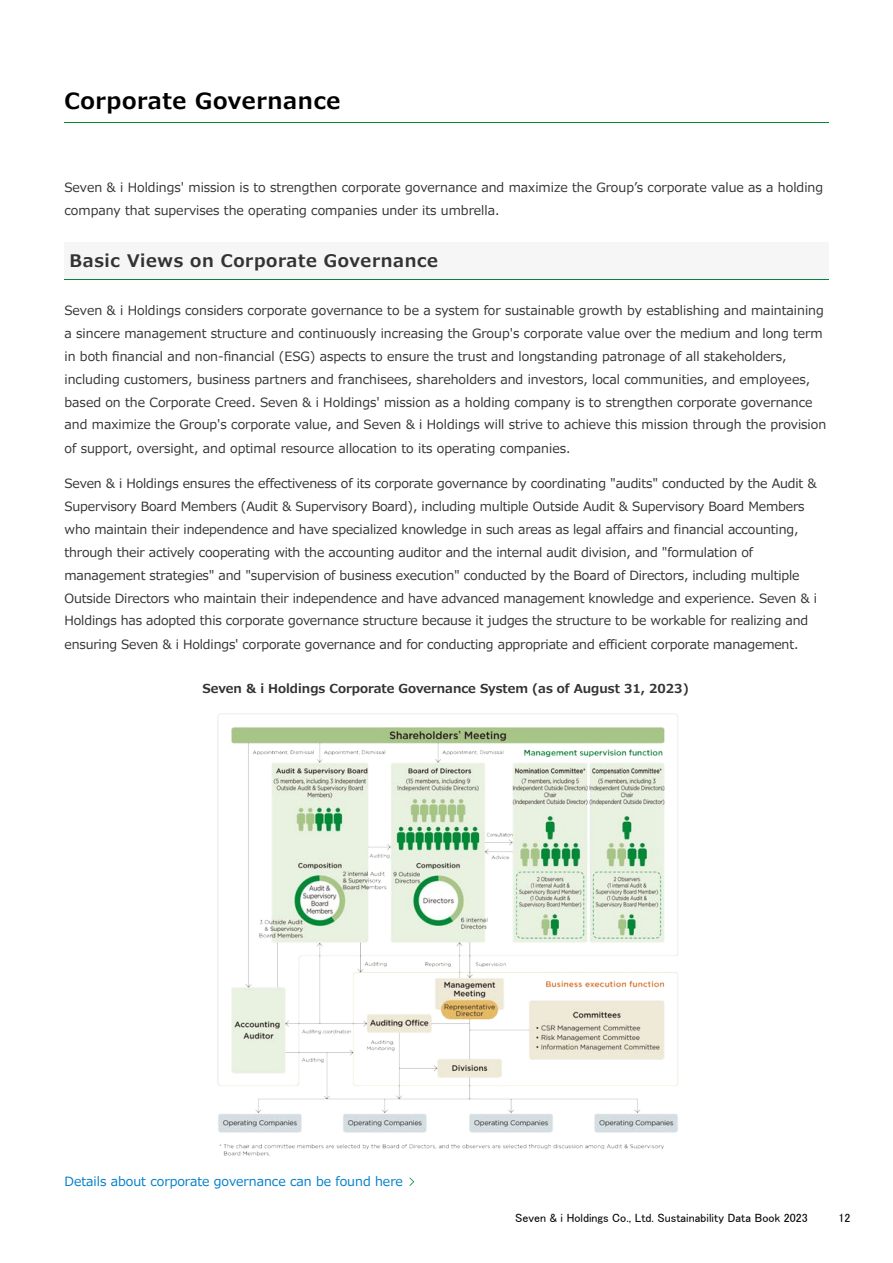
<style>
.page{position:relative;width:893px;height:1263px;background:#fff}
.page>*{position:absolute;margin:0;border:0;box-sizing:border-box;transform-origin:0 0}
.t1{font:700 22.2px "Meiryo";letter-spacing:.03em;color:#000}
.t2{font:700 17.25px "Meiryo";letter-spacing:.035em;color:#333}
.t3{font:12.75px/23px "Meiryo";letter-spacing:-.01em;color:#333}
.t4{font:12.75px "Meiryo";color:#007ec7}
.t5{font:700 12.3px "Meiryo";color:#333}
.t6{font:12px "MS P Gothic";color:#000}
</style>
<div class="page">
<div style="left:64px;top:242px;width:764px;height:38px;background:#f6f6f6"></div>
<hr style="left:64px;top:279px;width:764px;height:1px;background:#083">
<hr style="left:64px;top:122px;width:764px;height:1px;background:#083">
<img style="left:217px;top:713px;width:461px;height:443px">
<svg style="left:409px;top:1177px;width:5px;height:9px"></svg>
<h1 class="t1" style="left:64px;top:85px;width:277px">Corporate Governance</h1>
<p class="t3" style="left:64px;top:177px;width:760px">Seven &amp; i Holdings' mission is to strengthen corporate governance and maximize the Group’s corporate value as a holding company that supervises the operating companies under its umbrella.</p>
<h2 class="t2" style="left:70px;top:249px;width:370px">Basic Views on Corporate Governance</h2>
<p class="t3" style="left:64px;top:300px;width:763px">Seven &amp; i Holdings considers corporate governance to be a system for sustainable growth by establishing and maintaining a sincere management structure and continuously increasing the Group's corporate value over the medium and long term in both fi nancial and non-fi nancial (ESG) aspects to ensure the trust and longstanding patronage of all stakeholders, including customers, business partners and franchisees, shareholders and investors, local communities, and employees, based on the Corporate Creed. Seven &amp; i Holdings' mission as a holding company is to strengthen corporate governance and maximize the Group's corporate value, and Seven &amp; i Holdings will strive to achieve this mission through the provision of support, oversight, and optimal resource allocation to its operating companies.</p>
<p class="t3" style="left:64px;top:472px;width:753px">Seven &amp; i Holdings ensures the effectiveness of its corporate governance by coordinating "audits" conducted by the Audit &amp; Supervisory Board Members (Audit &amp; Supervisory Board), including multiple Outside Audit &amp; Supervisory Board Members who maintain their independence and have specialized knowledge in such areas as legal affairs and financial accounting, through their actively cooperating with the accounting auditor and the internal audit division, and "formulation of management strategies" and "supervision of business execution" conducted by the Board of Directors, including multiple Outside Directors who maintain their independence and have advanced management knowledge and experience. Seven &amp; i Holdings has adopted this corporate governance structure because it judges the structure to be workable for realizing and ensuring Seven &amp; i Holdings' corporate governance and for conducting appropriate and efficient corporate management.</p>
<p class="t5" style="left:202px;top:680px;width:488px">Seven &amp; i Holdings Corporate Governance System (as of August 31, 2023)</p>
<p class="t4" style="left:64px;top:1173px;width:340px">Details about corporate governance can be found here</p>
<p class="t6" style="left:515px;top:1211px;width:294px">Seven &amp; i Holdings Co., Ltd. Sustainability Data Book 2023</p>
<p class="t6" style="left:838px;top:1211px;width:13px">12</p>
</div>
